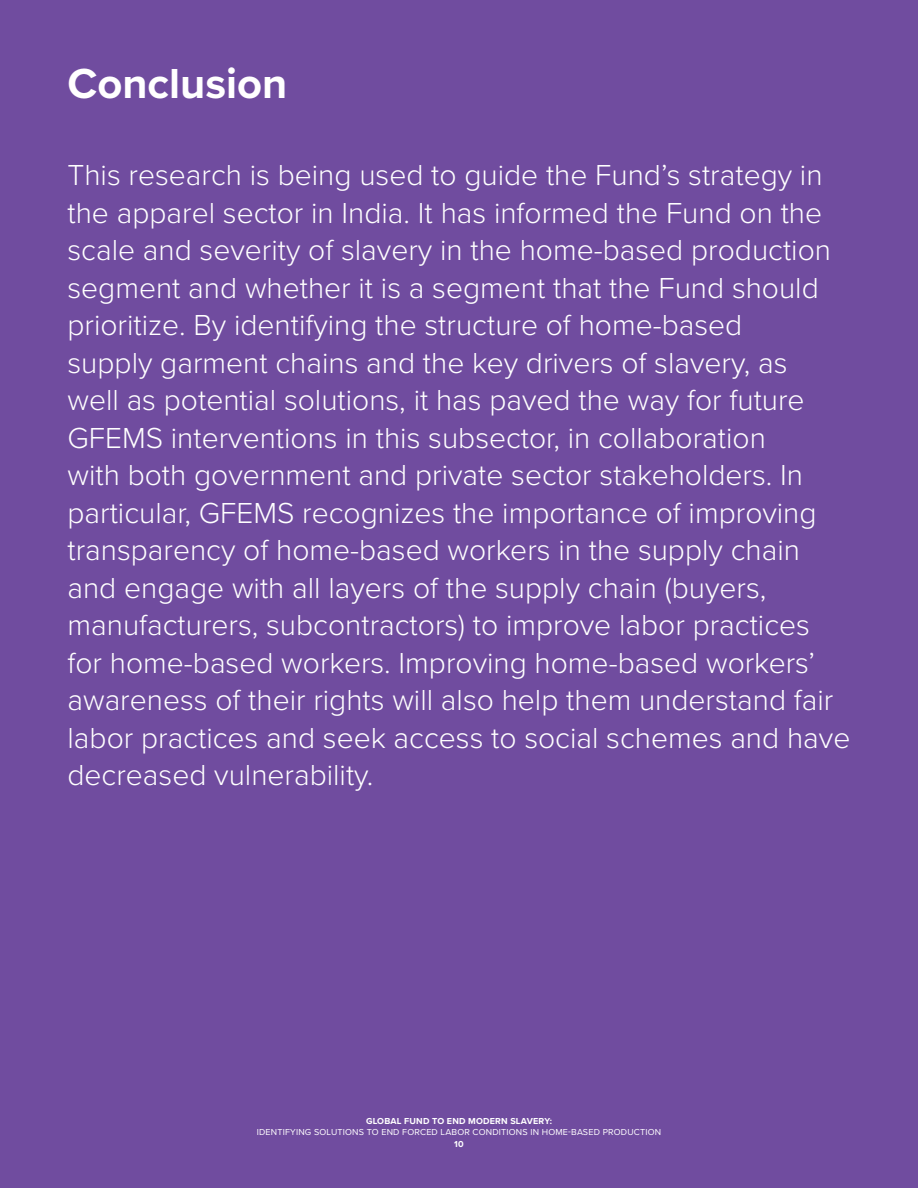
<style>
.page{position:relative;width:918px;height:1188px;background:#704c9f}
.page>*{position:absolute;margin:0;border:0;box-sizing:border-box;transform-origin:0 0}
.t1{font:700 43.5px "Proxima Nova";color:#fff}
.t2{font:300 30px/37.5px "Proxima Nova";color:#fff}
.t3{font:9px "Proxima Nova";letter-spacing:.02em;color:#fff}
.t4{font:700 9px "Proxima Nova";letter-spacing:.02em;color:#fff}
</style>
<div class="page">
<h1 class="t1" style="left:68px;top:51px;width:221px">Conclusion</h1>
<p class="t2" style="left:68px;top:155px;width:784px">This research is being used to guide the Fund’s strategy in the apparel sector in India. It has informed the Fund on the scale and severity of slavery in the home-based production segment and whether it is a segment that the Fund should prioritize. By identifying the structure of home-based<br>supply garment chains and the key drivers of slavery, as<br>well as potential solutions, it has paved the way for future GFEMS interventions in this subsector, in collaboration<br>with both government and private sector stakeholders. In particular, GFEMS recognizes the importance of improving transparency of home-based workers in the supply chain and engage with all layers of the supply chain (buyers, manufacturers, subcontractors) to improve labor practices for home-based workers. Improving home-based workers’ awareness of their rights will also help them understand fair labor practices and seek access to social schemes and have decreased vulnerability.</p>
<p class="t4" style="left:366px;top:1114px;width:187px">GLOBAL FUND TO END MODERN SLAVERY:</p>
<p class="t3" style="left:257px;top:1126px;width:406px">IDENTIFYING SOLUTIONS TO END FORCED LABOR CONDITIONS IN HOME-BASED PRODUCTION</p>
<p class="t4" style="left:454px;top:1138px;width:11px">10</p>
</div>
